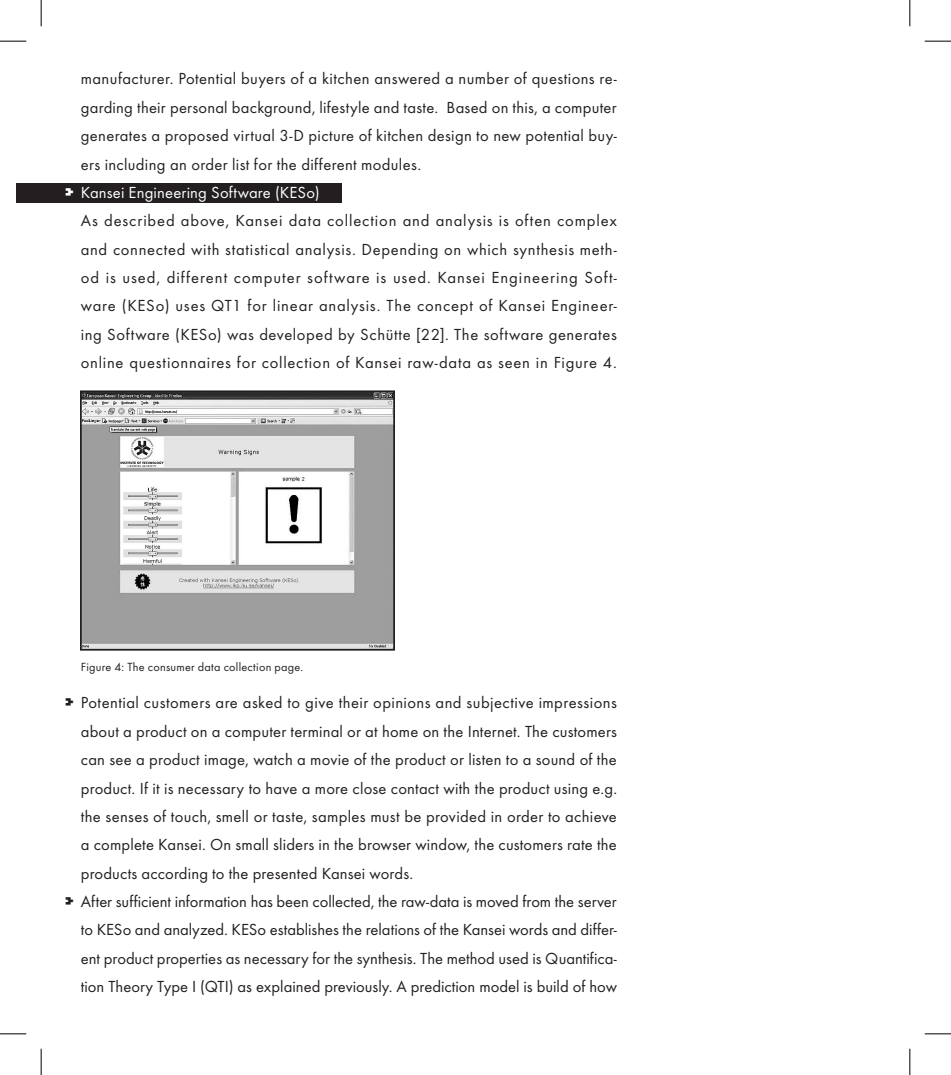
<style>
.page{position:relative;width:951px;height:1075px;background:#fff}
.page>*{position:absolute;margin:0;border:0;box-sizing:border-box;transform-origin:0 0}
.t1{font:24.5px "Genetica Bold PL";color:#231f20}
.t2{font:24.5px "Genetica Bold PL";color:#fff}
.t3{font:16.62px/28.3px "Futura TCE";letter-spacing:.01em;color:#231f20;text-align:justify}
.t4{font:16.62px "Futura TCE";letter-spacing:.01em;color:#fff}
.t5{font:12.25px "Futura TCE";letter-spacing:.02em;color:#231f20}
</style>
<div class="page">
<div style="left:16px;top:183px;width:325px;height:19px;background:#231f20"></div>
<img style="left:83px;top:393px;width:309px;height:254px">
<div style="left:80px;top:390px;width:315px;height:260px;border:2px solid #231f20"></div>
<svg style="left:0;top:41px;width:26px;height:1px"></svg>
<svg style="left:924px;top:41px;width:26px;height:1px"></svg>
<svg style="left:0;top:1033px;width:26px;height:1px"></svg>
<svg style="left:924px;top:1033px;width:26px;height:1px"></svg>
<svg style="left:41px;top:0;width:1px;height:26px"></svg>
<svg style="left:41px;top:1048px;width:1px;height:26px"></svg>
<svg style="left:909px;top:0;width:1px;height:26px"></svg>
<svg style="left:909px;top:1048px;width:1px;height:26px"></svg>
<p class="t3" style="left:81px;top:65px;width:537px">manufacturer. Potential buyers of a kitchen answered a number of questions re&shy;garding their personal background, lifestyle and taste. Based on this, a computer generates a proposed virtual 3-D picture of kitchen design to new potential buy&shy;ers including an order list for the different modules.</p>
<p class="t4" style="left:81px;top:182px;width:240px">Kansei Engineering Software (KESo)</p>
<p class="t3" style="left:81px;top:206px;width:537px">As described above, Kansei data collection and analysis is often complex and connected with statistical analysis. Depending on which synthesis meth&shy;od is used, different computer software is used. Kansei Engineering Soft&shy;ware (KESo) uses QT1 for linear analysis. The concept of Kansei Engineer&shy;ing Software (KESo) was developed by Schütte [22]. The software generates online questionnaires for collection of Kansei raw-data as seen in Figure 4.</p>
<h1 class="t2" style="left:66px;top:176px;width:11px">&gt;</h1>
<p class="t5" style="left:81px;top:660px;width:224px">Figure 4: The consumer data collection page.</p>
<p class="t3" style="left:81px;top:688px;width:537px;text-align:left">Potential customers are asked to give their opinions and subjective impressions about a product on a computer terminal or at home on the Internet. The customers can see a product image, watch a movie of the product or listen to a sound of the product. If it is necessary to have a more close contact with the product using e.g. the senses of touch, smell or taste, samples must be provided in order to achieve a complete Kansei. On small sliders in the browser window, the customers rate the products according to the presented Kansei words.<br>After sufficient information has been collected, the raw-data is moved from the server to KESo and analyzed. KESo establishes the relations of the Kansei words and differ&shy;ent product properties as necessary for the synthesis. The method used is Quantifica&shy;tion Theory Type I (QTI) as explained previously. A prediction model is build of how</p>
<h1 class="t1" style="left:66px;top:686px;width:11px">&gt;</h1>
<h1 class="t1" style="left:66px;top:884px;width:11px">&gt;</h1>
</div>
